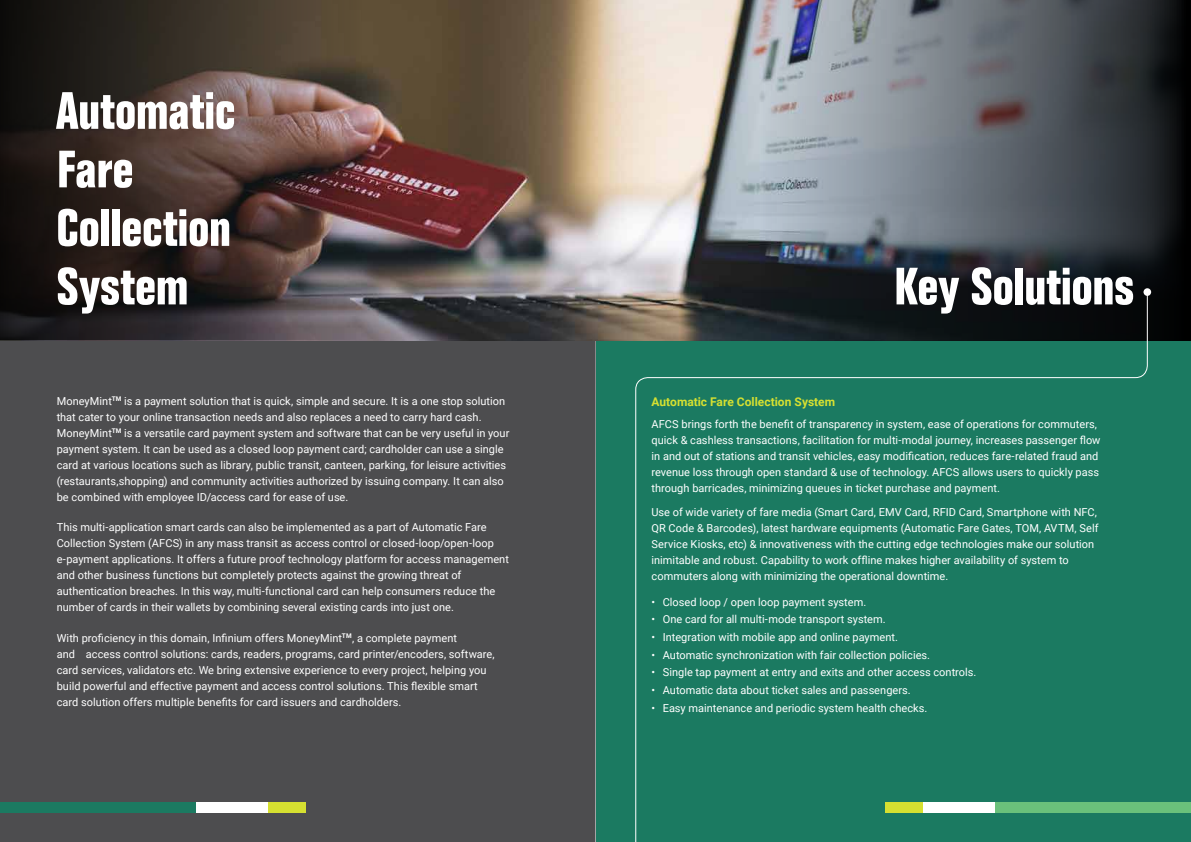
<style>
.page{position:relative;width:1191px;height:842px;background:#fff}
.page>*{position:absolute;margin:0;border:0;box-sizing:border-box;transform-origin:0 0}
.t1{font:700 condensed 55px/58.5px "Folio T";color:#fff}
.t2{font:700 12px "Roboto";color:#d6e031}
.t3{font:11px/16px "Roboto";color:#fff}
</style>
<div class="page">
<div style="left:596px;top:340px;width:595px;height:502px;background:#1b7a61"></div>
<div style="left:0;top:0;width:596px;height:842px;background:#4d4d4f"></div>
<img style="left:0;top:0;width:685px;height:340px">
<img style="left:0;top:0;width:429px;height:339px">
<svg style="left:685px;top:0;width:506px;height:340px;background:#63686f"></svg>
<div style="left:0;top:802px;width:196px;height:11px;background:#1b7a61"></div>
<div style="left:196px;top:802px;width:72px;height:11px;background:#fff"></div>
<div style="left:268px;top:802px;width:38px;height:11px;background:#d6e031"></div>
<div style="left:994px;top:802px;width:197px;height:11px;background:#6ac17b"></div>
<svg style="left:635px;top:292px;width:513px;height:550px;background:#1d735c"></svg>
<div style="left:1143px;top:288px;width:8px;height:8px;background:#fff;border-radius:50%"></div>
<h1 class="t1" style="left:57px;top:82px;width:180px">Automatic<br>Fare<br>Collection<br>System</h1>
<p class="t3" style="left:57px;top:393px;width:454px">MoneyMint<sup>TM</sup> is a payment solution that is quick, simple and secure. It is a one stop solution that cater to your online transaction needs and also replaces a need to carry hard cash.<br>MoneyMint<sup>TM</sup> is a versatile card payment system and software that can be very useful in your payment system. It can be used as a closed loop payment card; cardholder can use a single card at various locations such as library, public transit, canteen, parking, for leisure activities (restaurants,shopping) and community activities authorized by issuing company. It can also be combined with employee ID/access card for ease of use.</p>
<p class="t3" style="left:57px;top:519px;width:454px">This multi-application smart cards can also be implemented as a part of Automatic Fare Collection System (AFCS) in any mass transit as access control or closed-loop/open-loop e-payment applications. It offers a future proof technology platform for access management and other business functions but completely protects against the growing threat of authentication breaches. In this way, multi-functional card can help consumers reduce the number of cards in their wallets by combining several existing cards into just one.</p>
<p class="t3" style="left:57px;top:629px;width:439px">With proficiency in this domain, Infinium offers MoneyMint<sup>TM</sup>, a complete payment<br>and access control solutions: cards, readers, programs, card printer/encoders, software, card services, validators etc. We bring extensive experience to every project, helping you build powerful and effective payment and access control solutions. This flexible smart card solution offers multiple benefits for card issuers and cardholders.</p>
<p class="t2" style="left:651px;top:393px;width:185px">Automatic Fare Collection System</p>
<h1 class="t1" style="left:894px;top:258px;width:242px">Key Solutions</h1>
<p class="t3" style="left:651px;top:415px;width:450px">AFCS brings forth the benefit of transparency in system, ease of operations for commuters, quick &amp; cashless transactions, facilitation for multi-modal journey, increases passenger flow in and out of stations and transit vehicles, easy modification, reduces fare-related fraud and revenue loss through open standard &amp; use of technology. AFCS allows users to quickly pass through barricades, minimizing queues in ticket purchase and payment.</p>
<p class="t3" style="left:651px;top:504px;width:448px">Use of wide variety of fare media (Smart Card, EMV Card, RFID Card, Smartphone with NFC, QR Code &amp; Barcodes), latest hardware equipments (Automatic Fare Gates, TOM, AVTM, Self Service Kiosks, etc) &amp; innovativeness with the cutting edge technologies make our solution inimitable and robust. Capability to work offline makes higher availability of system to commuters along with minimizing the operational downtime.</p>
<p class="t3" style="left:651px;top:593px;width:216px">• Closed loop / open loop payment system.</p>
<p class="t3" style="left:651px;top:611px;width:236px">• One card for all multi-mode transport system.</p>
<p class="t3" style="left:651px;top:629px;width:248px">• Integration with mobile app and online payment.</p>
<p class="t3" style="left:651px;top:646px;width:280px">• Automatic synchronization with fair collection policies.</p>
<p class="t3" style="left:651px;top:664px;width:326px">• Single tap payment at entry and exits and other access controls.</p>
<p class="t3" style="left:651px;top:682px;width:261px">• Automatic data about ticket sales and passengers.</p>
<p class="t3" style="left:651px;top:699px;width:277px">• Easy maintenance and periodic system health checks.</p>
</div>
